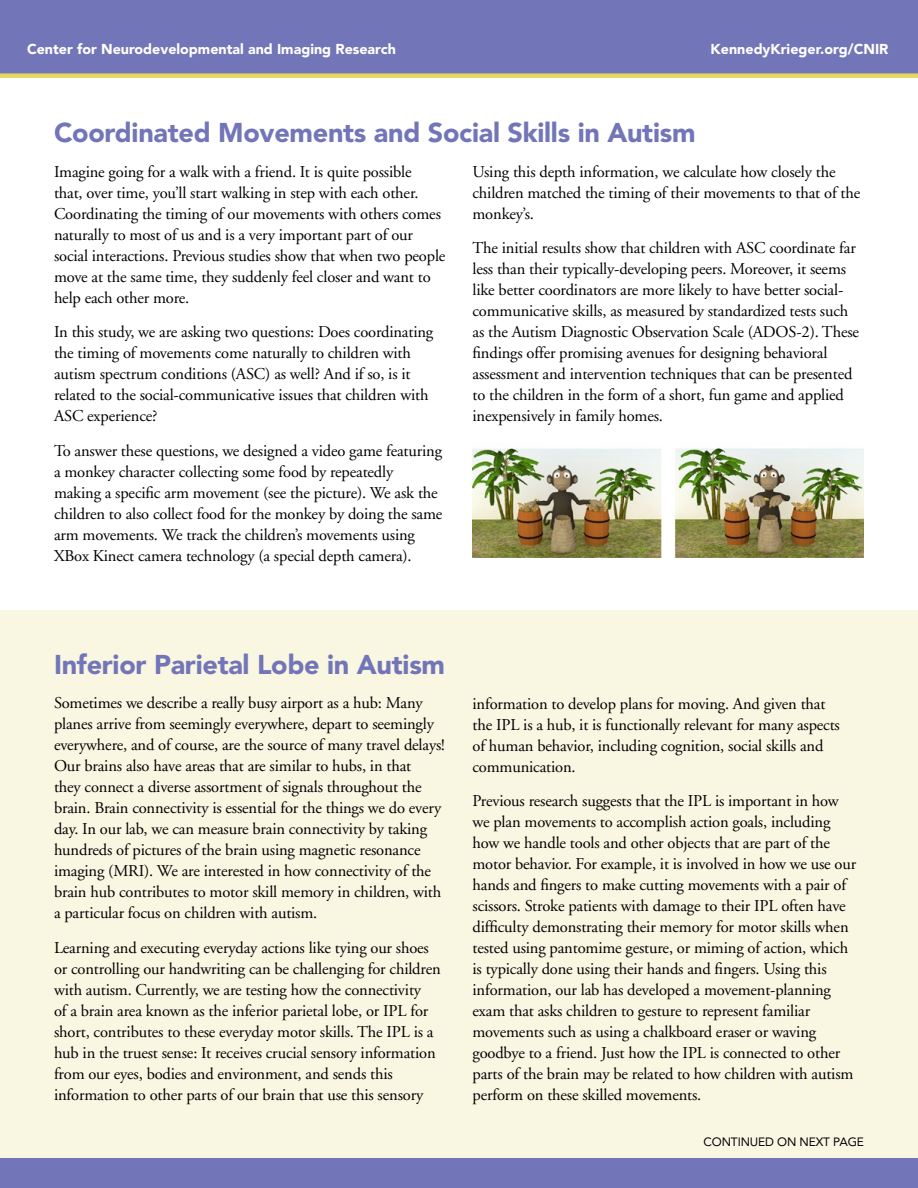
<style>
.page{position:relative;width:918px;height:1188px;background:#fff}
.page>*{position:absolute;margin:0;border:0;box-sizing:border-box;transform-origin:0 0}
.t1{font:900 27px "Avenir";letter-spacing:-.01em;color:#7275b7}
.t2{font:16.5px/21px "Adobe Garamond";letter-spacing:-.01em;color:#000}
.t3{font:900 14.25px "Avenir";color:#fff}
.t4{font:12px "Avenir";letter-spacing:-.01em;color:#000}
</style>
<div class="page">
<div style="left:0;top:610px;width:918px;height:578px;background:#f9f6e2"></div>
<div style="left:0;top:0;width:918px;height:78px;background:#7275b7"></div>
<div style="left:0;top:1159px;width:918px;height:29px;background:#7275b7"></div>
<img style="left:472px;top:447px;width:392px;height:110px">
<p class="t3" style="left:27px;top:41px;width:370px">Center for Neurodevelopmental and Imaging Research</p>
<p class="t3" style="left:711px;top:41px;width:179px">KennedyKrieger.org/CNIR</p>
<h1 class="t1" style="left:54px;top:116px;width:643px">Coordinated Movements and Social Skills in Autism</h1>
<p class="t2" style="left:54px;top:161px;width:393px">Imagine going for a walk with a friend. It is quite possible<br>that, over time, you’ll start walking in step with each other.<br>Coordinating the timing of our movements with others comes naturally to most of us and is a very important part of our social interactions. Previous studies show that when two people move at the same time, they suddenly feel closer and want to help each other more.</p>
<p class="t2" style="left:54px;top:322px;width:381px">In this study, we are asking two questions: Does coordinating the timing of movements come naturally to children with autism spectrum conditions (ASC) as well? And if so, is it related to the social-communicative issues that children with ASC experience?</p>
<p class="t2" style="left:54px;top:440px;width:390px">To answer these questions, we designed a video game featuring a monkey character collecting some food by repeatedly making a specific arm movement (see the picture). We ask the children to also collect food for the monkey by doing the same arm movements. We track the children’s movements using XBox Kinect camera technology (a special depth camera).</p>
<p class="t2" style="left:473px;top:161px;width:389px">Using this depth information, we calculate how closely the children matched the timing of their movements to that of the monkey’s.</p>
<p class="t2" style="left:473px;top:238px;width:388px">The initial results show that children with ASC coordinate far less than their typically-developing peers. Moreover, it seems like better coordinators are more likely to have better social&shy;communicative skills, as measured by standardized tests such as the Autism Diagnostic Observation Scale (ADOS-2). These findings offer promising avenues for designing behavioral assessment and intervention techniques that can be presented to the children in the form of a short, fun game and applied inexpensively in family homes.</p>
<h1 class="t1" style="left:54px;top:648px;width:393px">Inferior Parietal Lobe in Autism</h1>
<p class="t2" style="left:54px;top:693px;width:392px">Sometimes we describe a really busy airport as a hub: Many planes arrive from seemingly everywhere, depart to seemingly everywhere, and of course, are the source of many travel delays!<br>Our brains also have areas that are similar to hubs, in that<br>they connect a diverse assortment of signals throughout the brain. Brain connectivity is essential for the things we do every day. In our lab, we can measure brain connectivity by taking hundreds of pictures of the brain using magnetic resonance imaging (MRI). We are interested in how connectivity of the brain hub contributes to motor skill memory in children, with a particular focus on children with autism.</p>
<p class="t2" style="left:54px;top:938px;width:388px">Learning and executing everyday actions like tying our shoes or controlling our handwriting can be challenging for children with autism. Currently, we are testing how the connectivity<br>of a brain area known as the inferior parietal lobe, or IPL for short, contributes to these everyday motor skills. The IPL is a hub in the truest sense: It receives crucial sensory information from our eyes, bodies and environment, and sends this information to other parts of our brain that use this sensory</p>
<p class="t2" style="left:473px;top:693px;width:369px">information to develop plans for moving. And given that the IPL is a hub, it is functionally relevant for many aspects of human behavior, including cognition, social skills and communication.</p>
<p class="t2" style="left:473px;top:791px;width:385px">Previous research suggests that the IPL is important in how we plan movements to accomplish action goals, including how we handle tools and other objects that are part of the motor behavior. For example, it is involved in how we use our hands and fingers to make cutting movements with a pair of scissors. Stroke patients with damage to their IPL often have difficulty demonstrating their memory for motor skills when tested using pantomime gesture, or miming of action, which is typically done using their hands and fingers. Using this information, our lab has developed a movement-planning exam that asks children to gesture to represent familiar movements such as using a chalkboard eraser or waving goodbye to a friend. Just how the IPL is connected to other parts of the brain may be related to how children with autism perform on these skilled movements.</p>
<p class="t4" style="left:704px;top:1135px;width:162px">CONTINUED ON NEXT PAGE</p>
</div>
